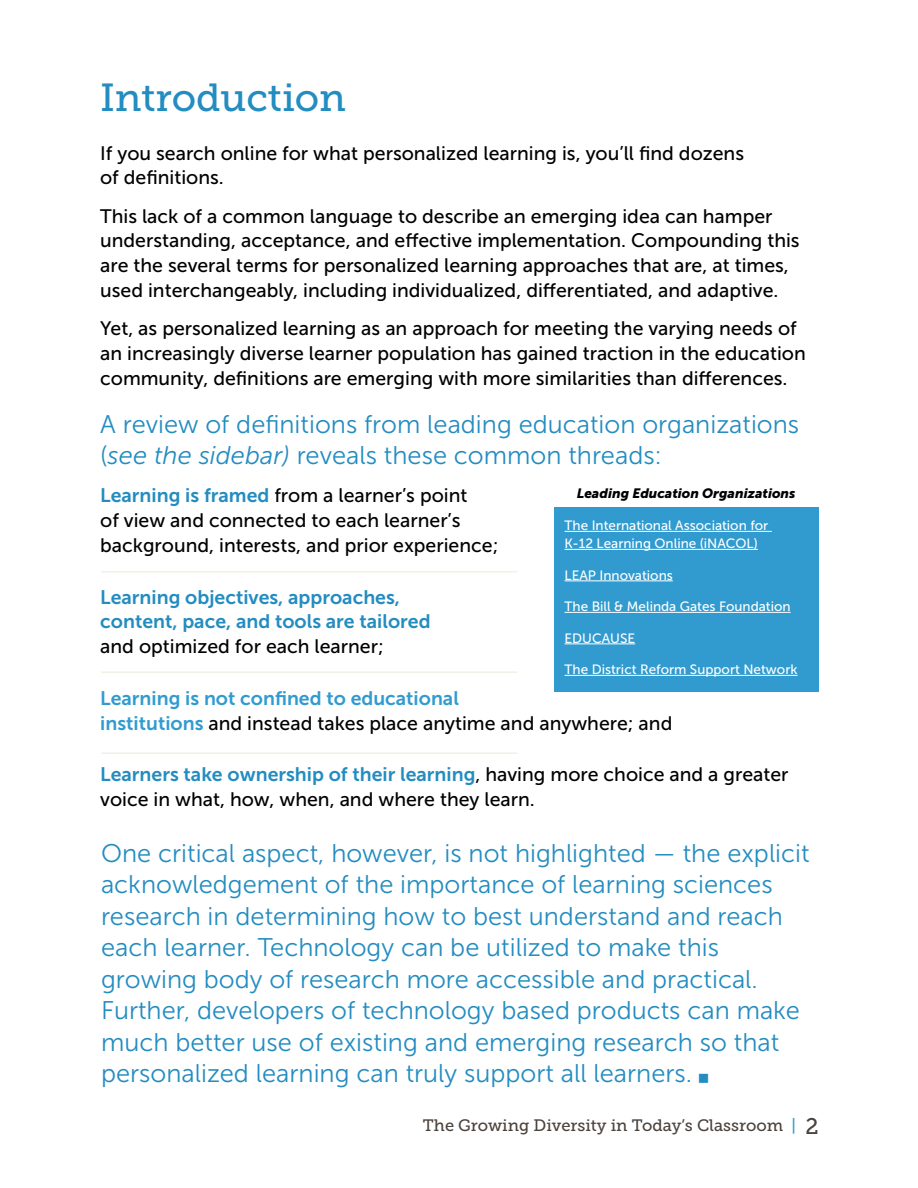
<style>
.page{position:relative;width:918px;height:1188px;background:#fff}
.page>*{position:absolute;margin:0;border:0;box-sizing:border-box;transform-origin:0 0}
.t1{font:39px "Museo Slab 500";letter-spacing:-.005em;color:#238cc0}
.t2{font:25.5px/31.5px "Museo Sans 300";color:#238cc0}
.t3{font:19.5px/24.8px "Museo Sans 500";color:#000}
.t4{font:19.5px/24.8px "Museo Sans 700";color:#238cc0}
.t5{font:19.5px "Museo Sans 700";color:#319bd0}
.t6{font:16.5px "Museo Slab 500";color:#4c423c}
.t7{font:13.5px/18px "Museo Sans 500";color:#fff}
.t8{font:italic 13.5px "Museo Sans 900";color:#000}
.s1{font-style:italic}
.s2{font-family:"Museo Sans 700";color:#238cc0}
.s3{font-family:"Museo Sans 700";color:#319bd0}
.s4{font-family:"Museo Sans 500";color:#000}
.s5{color:#319bd0}
.s6{font-size:22.5px}
</style>
<div class="page">
<div style="left:554px;top:507px;width:265px;height:184px;background:#319bd0"></div>
<hr style="left:565px;top:531px;width:207px;height:1px;background:#fff">
<hr style="left:565px;top:549px;width:193px;height:1px;background:#fff">
<hr style="left:565px;top:581px;width:108px;height:1px;background:#fff">
<hr style="left:565px;top:612px;width:226px;height:1px;background:#fff">
<hr style="left:565px;top:644px;width:70px;height:1px;background:#fff">
<hr style="left:565px;top:675px;width:233px;height:1px;background:#fff">
<hr style="left:101px;top:671px;width:416px;height:2px;background:#f1f1e6">
<hr style="left:101px;top:752px;width:416px;height:2px;background:#f1f1e6">
<hr style="left:101px;top:571px;width:416px;height:1px;background:#f1f1e6">
<h1 class="t1" style="left:100px;top:76px;width:247px">Introduction</h1>
<p class="t3" style="left:100px;top:141px;width:645px">If you search online for what personalized learning is, you’ll find dozens of definitions.</p>
<p class="t3" style="left:100px;top:204px;width:701px">This lack of a common language to describe an emerging idea can hamper understanding, acceptance, and effective implementation. Compounding this are the several terms for personalized learning approaches that are, at times, used interchangeably, including individualized, differentiated, and adaptive.</p>
<p class="t3" style="left:100px;top:316px;width:707px">Yet, as personalized learning as an approach for meeting the varying needs of an increasingly diverse learner population has gained traction in the education community, definitions are emerging with more similarities than differences.</p>
<h2 class="t2" style="left:100px;top:408px;width:700px">A review of definitions from leading education organizations (<span class="s1">see the sidebar)</span> reveals these common threads:</h2>
<p class="t3" style="left:100px;top:483px;width:400px"><span class="s2">Learning is framed</span> from a learner’s point<br>of view and connected to each learner’s background, interests, and prior experience;</p>
<p class="t4" style="left:100px;top:584px;width:332px">Learning objectives, approaches, content, pace, and tools are tailored</p>
<p class="t3" style="left:100px;top:634px;width:285px">and optimized for each learner;</p>
<p class="t5" style="left:100px;top:687px;width:360px">Learning is not confined to educational</p>
<p class="t3" style="left:100px;top:711px;width:574px"><span class="s3">institutions</span> and instead takes place anytime and anywhere; and</p>
<p class="t4" style="left:100px;top:762px;width:690px">Learners take ownership of their learning<span class="s4">, having more choice and a greater</span></p>
<p class="t3" style="left:100px;top:787px;width:436px">voice in what, how, when, and where they learn.</p>
<p class="t2" style="left:101px;top:838px;width:710px">One critical aspect, however, is not highlighted — the explicit acknowledgement of the importance of learning sciences research in determining how to best understand and reach each learner. Technology can be utilized to make this growing body of research more accessible and practical.<br>Further, developers of technology based products can make much better use of existing and emerging research so that personalized learning can truly support all learners.</p>
<p class="t8" style="left:577px;top:485px;width:220px">Leading Education Organizations</p>
<p class="t7" style="left:565px;top:516px;width:205px">The International Association for<br>K-12 Learning Online (iNACOL)</p>
<p class="t7" style="left:565px;top:566px;width:110px">LEAP Innovations</p>
<p class="t7" style="left:565px;top:597px;width:228px">The Bill &amp; Melinda Gates Foundation</p>
<p class="t7" style="left:565px;top:629px;width:72px">EDUCAUSE</p>
<p class="t7" style="left:565px;top:660px;width:234px">The District Reform Support Network</p>
<p class="t6" style="left:423px;top:1116px;width:397px">The Growing Diversity in Today’s Classroom <span class="s5">|</span> <span class="s6">2</span></p>
</div>
